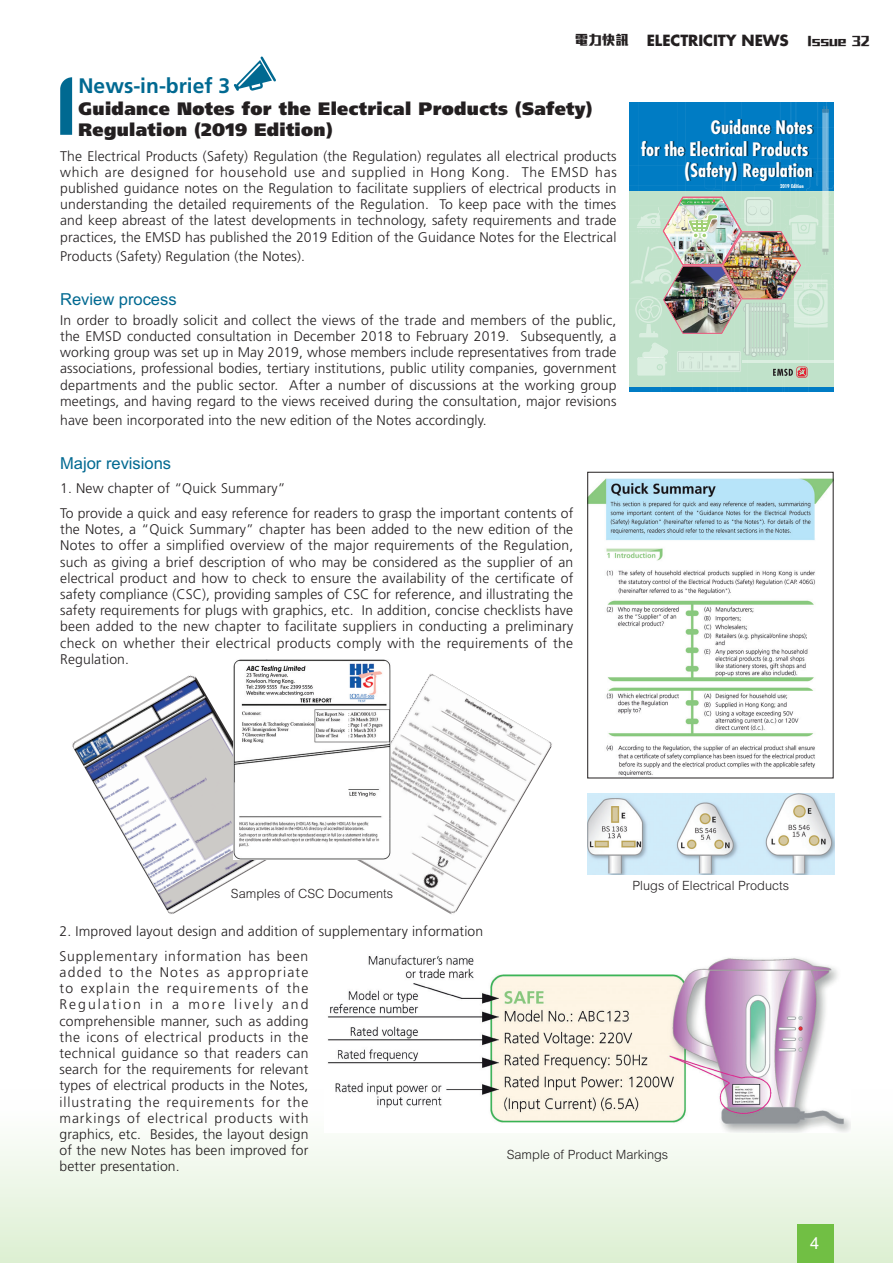
<style>
.page{position:relative;width:893px;height:1263px;background:#fff}
.page>*{position:absolute;margin:0;border:0;box-sizing:border-box;transform-origin:0 0}
.section_head{font:700 21px "Frutiger";color:#006991}
.t1{font:700 20.4px/21.9px "Futura PT Cond";color:#fff;text-align:right}
.section_head-2{font:900 18px/21px "Frutiger";letter-spacing:.02em;color:#231f20}
.Body_2{font:700 16.5px "M Hei HK";color:#006991}
.t2{font:700 16.5px "M Hei HK";color:#fff}
.t3{font:700 15px "Futura";letter-spacing:-.005em;color:#231f20}
.t4{font:300 13.95px/16.2px "Frutiger";letter-spacing:.01em;color:#231f20;text-align:justify}
.t5{font:300 12.75px "M Hei HK";color:#231f20}
.t6{font:700 5.85px "Futura PT Cond";color:#fff}
.s1{font-family:"M Stiff Hei HK";font-weight:800;font-size:13.5px}
</style>
<div class="page">
<div style="left:0;top:1090px;width:893px;height:173px;background:linear-gradient(to bottom,#fff,#dcefd2)"></div>
<img style="left:331px;top:674px;width:221px;height:240px">
<svg style="left:60px;top:77px;width:12px;height:58px"></svg>
<svg style="left:234px;top:56px;width:42px;height:35px"></svg>
<img style="left:629px;top:103px;width:204px;height:288px">
<img style="left:589px;top:478px;width:242px;height:298px">
<img style="left:72px;top:675px;width:221px;height:239px">
<img style="left:233px;top:659px;width:158px;height:200px">
<img style="left:587px;top:793px;width:247px;height:82px">
<img style="left:324px;top:955px;width:526px;height:177px">
<div style="left:587px;top:472px;width:246px;height:306px;border:1px solid #231f20"></div>
<div style="left:797px;top:1225px;width:36px;height:38px;background:#71bf44"></div>
<p class="t3" style="left:575px;top:30px;width:296px"><span class="s1">電力快訊</span> ELECTRICITY NEWS <span class="s1">Issue 32</span></p>
<p class="section_head" style="left:78px;top:73px;width:153px">News-in-brief 3</p>
<p class="section_head-2" style="left:78px;top:98px;width:515px">Guidance Notes for the Electrical Products (Safety)<br>Regulation (2019 Edition)</p>
<p class="t4" style="left:60px;top:148px;width:558px">The Electrical Products (Safety) Regulation (the Regulation) regulates all electrical products which are designed for household use and supplied in Hong Kong. The EMSD has published guidance notes on the Regulation to facilitate suppliers of electrical products in understanding the detailed requirements of the Regulation. To keep pace with the times and keep abreast of the latest developments in technology, safety requirements and trade practices, the EMSD has published the 2019 Edition of the Guidance Notes for the Electrical</p>
<p class="t4" style="left:60px;top:248px;width:246px">Products (Safety) Regulation (the Notes).</p>
<p class="Body_2" style="left:60px;top:287px;width:118px">Review process</p>
<p class="t4" style="left:60px;top:312px;width:558px">In order to broadly solicit and collect the views of the trade and members of the public, the EMSD conducted consultation in December 2018 to February 2019. Subsequently, a working group was set up in May 2019, whose members include representatives from trade associations, professional bodies, tertiary institutions, public utility companies, government departments and the public sector. After a number of discussions at the working group meetings, and having regard to the views received during the consultation, major revisions</p>
<p class="t4" style="left:60px;top:412px;width:428px">have been incorporated into the new edition of the Notes accordingly.</p>
<p class="Body_2" style="left:60px;top:451px;width:112px">Major revisions</p>
<p class="t4" style="left:60px;top:480px;width:227px">1. New chapter of “Quick Summary”</p>
<p class="t4" style="left:60px;top:505px;width:515px">To provide a quick and easy reference for readers to grasp the important contents of the Notes, a “Quick Summary” chapter has been added to the new edition of the Notes to offer a simplified overview of the major requirements of the Regulation, such as giving a brief description of who may be considered as the supplier of an electrical product and how to check to ensure the availability of the certificate of safety compliance (CSC), providing samples of CSC for reference, and illustrating the safety requirements for plugs with graphics, etc. In addition, concise checklists have been added to the new chapter to facilitate suppliers in conducting a preliminary check on whether their electrical products comply with the requirements of the Regulation.</p>
<p class="t1" style="left:641px;top:116px;width:173px">Guidance Notes<br>for the Electrical Products (Safety) Regulation</p>
<p class="t6" style="left:780px;top:182px;width:25px">2019 Edition</p>
<p class="t5" style="left:231px;top:884px;width:164px">Samples of CSC Documents</p>
<p class="t4" style="left:60px;top:923px;width:425px">2. Improved layout design and addition of supplementary information</p>
<p class="t5" style="left:632px;top:876px;width:158px">Plugs of Electrical Products</p>
<p class="t4" style="left:60px;top:948px;width:251px">Supplementary information has been added to the Notes as appropriate to explain the requirements of the Regulation in a more lively and comprehensible manner, such as adding the icons of electrical products in the technical guidance so that readers can search for the requirements for relevant types of electrical products in the Notes, illustrating the requirements for the markings of electrical products with graphics, etc. Besides, the layout design of the new Notes has been improved for better presentation.</p>
<p class="t5" style="left:507px;top:1145px;width:163px">Sample of Product Markings</p>
<p class="t2" style="left:810px;top:1231px;width:11px">4</p>
</div>
